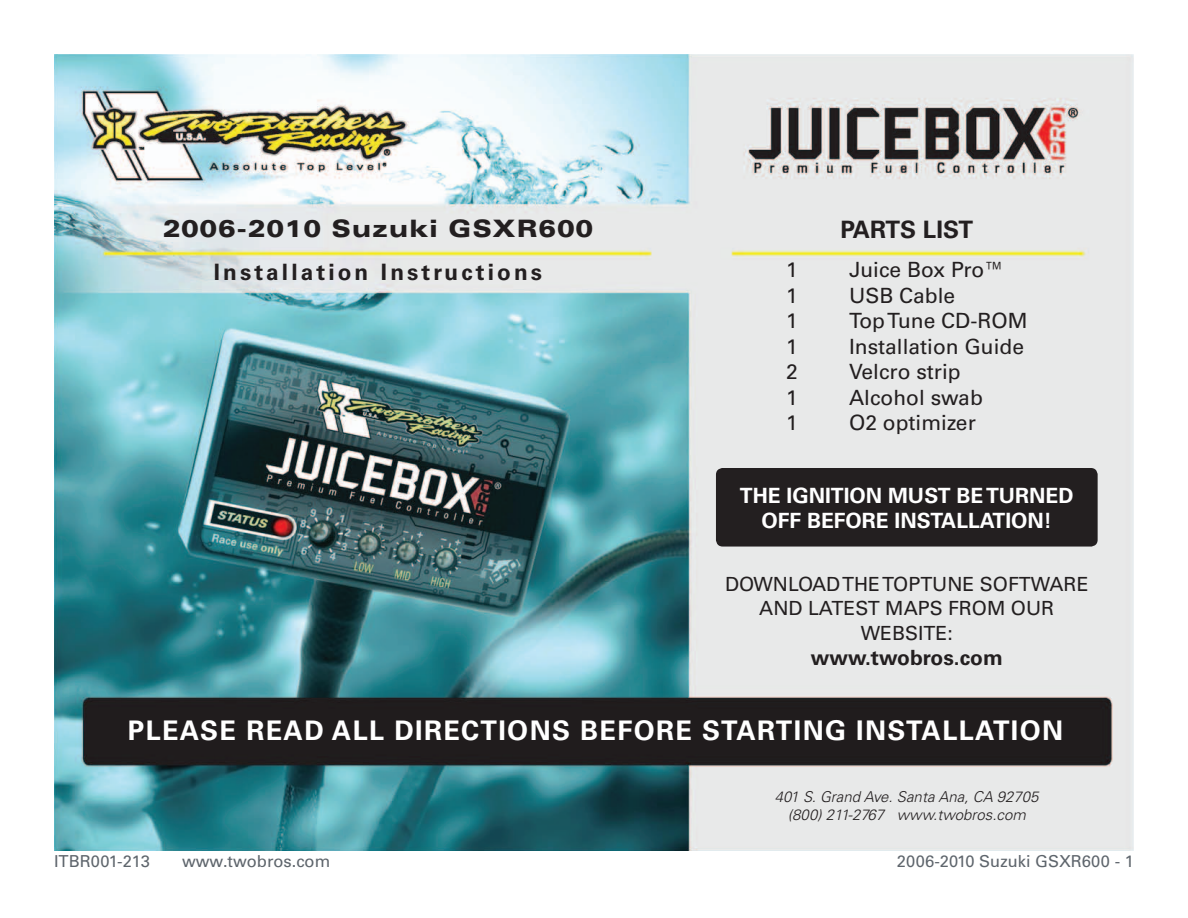
<style>
.page{position:relative;width:1188px;height:918px;background:#fff}
.page>*{position:absolute;margin:0;border:0;box-sizing:border-box;transform-origin:0 0}
.t1{font:700 27px "Univers";letter-spacing:.05em;color:#fff}
.t2{font:900 expanded 24px "Univers";letter-spacing:.03em;color:#231f20}
.t3{font:700 24px "Univers";color:#231f20}
.t4{font:700 22.5px "Univers";letter-spacing:.14em;color:#231f20}
.t5{font:21px "Univers";color:#231f20}
.t6{font:700 21px/25.2px "Univers";color:#fff;text-align:center}
.t7{font:700 21px "Univers";color:#231f20}
.t8{font:19.5px/23.4px "Univers";color:#231f20;text-align:center}
.t9{font:16.5px "Univers";color:#5e656c}
.t10{font:italic 300 15px/18px "Univers";color:#231f20;text-align:center}
</style>
<div class="page">
<img style="left:54px;top:54px;width:1080px;height:796px">
<div style="left:716px;top:468px;width:382px;height:79px;background:#231f20;border-radius:7px"></div>
<p class="t2" style="left:163px;top:215px;width:432px">2006-2010 Suzuki GSXR600</p>
<p class="t4" style="left:214px;top:259px;width:330px">Installation Instructions</p>
<p class="t3" style="left:841px;top:216px;width:134px">PARTS LIST</p>
<p class="t5" style="left:786px;top:257px;width:13px">1</p>
<p class="t5" style="left:849px;top:257px;width:158px">Juice Box Pro™</p>
<p class="t5" style="left:786px;top:283px;width:13px">1</p>
<p class="t5" style="left:849px;top:283px;width:108px">USB Cable</p>
<p class="t5" style="left:786px;top:308px;width:13px">1</p>
<p class="t5" style="left:849px;top:308px;width:180px">Top Tune CD-ROM</p>
<p class="t5" style="left:786px;top:334px;width:13px">1</p>
<p class="t5" style="left:849px;top:334px;width:177px">Installation Guide</p>
<p class="t5" style="left:786px;top:359px;width:13px">2</p>
<p class="t5" style="left:849px;top:359px;width:113px">Velcro strip</p>
<p class="t5" style="left:786px;top:385px;width:13px">1</p>
<p class="t5" style="left:849px;top:385px;width:135px">Alcohol swab</p>
<p class="t5" style="left:786px;top:410px;width:13px">1</p>
<p class="t5" style="left:849px;top:410px;width:128px">O2 optimizer</p>
<p class="t6" style="left:740px;top:483px;width:335px">THE IGNITION MUST BE TURNED<br>OFF BEFORE INSTALLATION!</p>
<p class="t8" style="left:725px;top:573px;width:365px">DOWNLOAD THE TOPTUNE SOFTWARE<br>AND LATEST MAPS FROM OUR</p>
<p class="t8" style="left:861px;top:621px;width:94px">WEBSITE:</p>
<p class="t7" style="left:811px;top:645px;width:194px">www.twobros.com</p>
<p class="t1" style="left:128px;top:714px;width:937px">PLEASE READ ALL DIRECTIONS BEFORE STARTING INSTALLATION</p>
<p class="t10" style="left:775px;top:788px;width:265px">401 S. Grand Ave. Santa Ana, CA 92705 (800) 211-2767 www.twobros.com</p>
<p class="t9" style="left:54px;top:852px;width:98px">ITBR001-213</p>
<p class="t9" style="left:182px;top:852px;width:150px">www.twobros.com</p>
<p class="t9" style="left:897px;top:852px;width:239px">2006-2010 Suzuki GSXR600 - 1</p>
</div>
